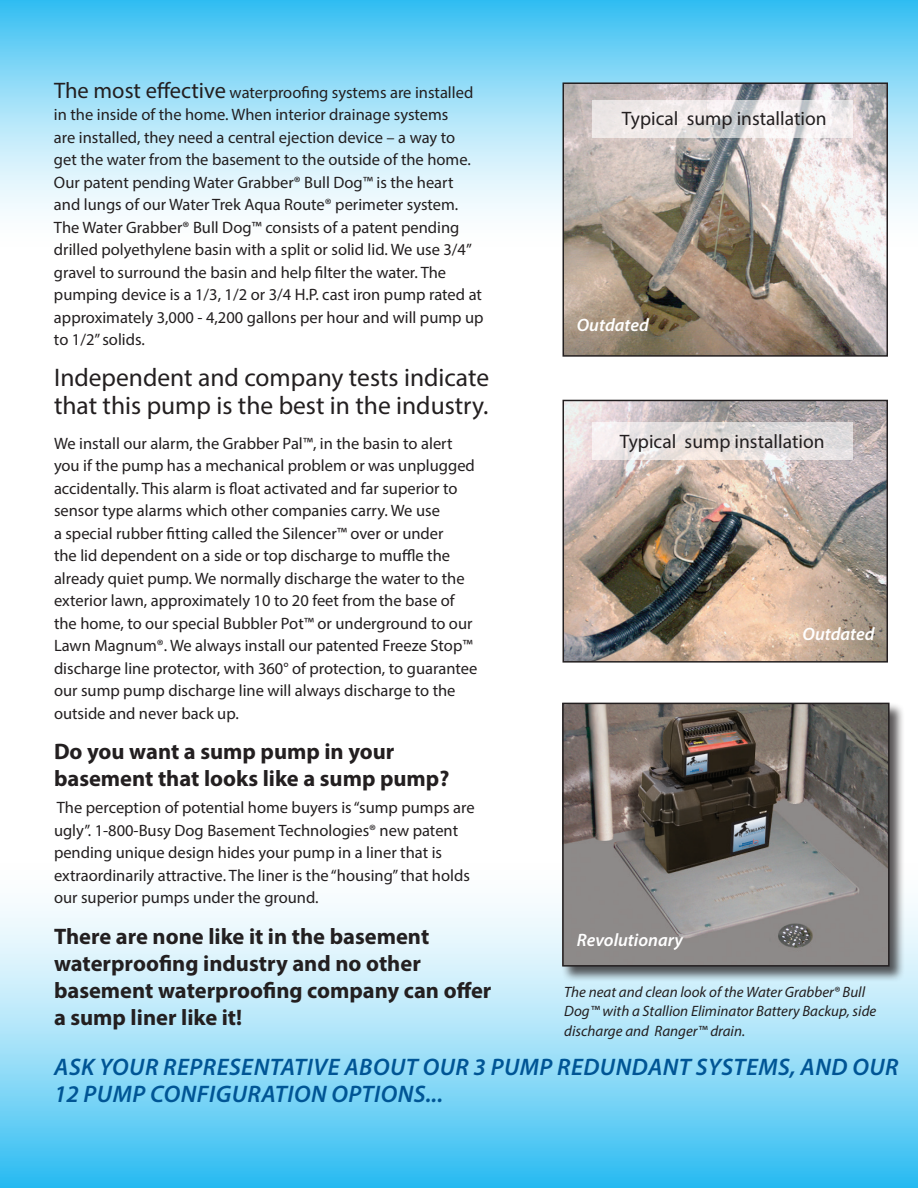
<style>
.page{position:relative;width:918px;height:1188px;background:#fff}
.page>*{position:absolute;margin:0;border:0;box-sizing:border-box;transform-origin:0 0}
.t1{font:25.5px/28.5px "Myriad Pro";color:#231f20}
.t2{font:italic 600 24px/27px "Myriad Pro";letter-spacing:.02em;color:#005595}
.t3{font:700 22.5px/27px "Myriad Pro";color:#231f20}
.t4{font:19.5px "Myriad Pro";color:#231f20}
.t5{font:italic 600 18px "Myriad Pro";color:#fff}
.t6{font:16.5px/22.5px "Myriad Pro";color:#231f20}
.t7{font:italic 15px/19.5px "Myriad Pro";color:#231f20}
.s1{font-size:22.5px}
</style>
<div class="page">
<svg style="left:0;top:903px;width:918px;height:285px;background:#95dcf7"></svg>
<svg style="left:0;top:0;width:918px;height:251px"></svg>
<img style="left:566px;top:85px;width:319px;height:269px">
<div style="left:563px;top:82px;width:325px;height:275px;border:2px solid #231f20"></div>
<img style="left:566px;top:403px;width:319px;height:257px">
<div style="left:563px;top:400px;width:325px;height:263px;border:2px solid #231f20"></div>
<div style="left:562px;top:702px;width:343px;height:280px;background:#231f20;opacity:.75"></div>
<img style="left:565px;top:706px;width:322px;height:258px">
<div style="left:562px;top:703px;width:328px;height:264px;border:2px solid #231f20"></div>
<svg style="left:593px;top:100px;width:260px;height:37px;fill:#f0eaea"></svg>
<svg style="left:593px;top:423px;width:260px;height:37px;background:#e6e1e1"></svg>
<p class="t6" style="left:54px;top:81px;width:431px"><span class="s1">The most effective</span> waterproofing systems are installed in the inside of the home. When interior drainage systems<br>are installed, they need a central ejection device – a way to<br>get the water from the basement to the outside of the home.<br>Our patent pending Water Grabber® Bull Dog™ is the heart and lungs of our Water Trek Aqua Route® perimeter system.<br>The Water Grabber® Bull Dog™ consists of a patent pending drilled polyethylene basin with a split or solid lid. We use 3/4” gravel to surround the basin and help filter the water. The pumping device is a 1/3, 1/2 or 3/4 H.P. cast iron pump rated at approximately 3,000 - 4,200 gallons per hour and will pump up to 1/2” solids.</p>
<h1 class="t1" style="left:54px;top:363px;width:437px">Independent and company tests indicate that this pump is the best in the industry.</h1>
<p class="t6" style="left:54px;top:432px;width:425px">We install our alarm, the Grabber Pal™, in the basin to alert you if the pump has a mechanical problem or was unplugged accidentally. This alarm is float activated and far superior to sensor type alarms which other companies carry. We use<br>a special rubber fitting called the Silencer™ over or under<br>the lid dependent on a side or top discharge to muffle the already quiet pump. We normally discharge the water to the exterior lawn, approximately 10 to 20 feet from the base of the home, to our special Bubbler Pot™ or underground to our Lawn Magnum®. We always install our patented Freeze Stop™ discharge line protector, with 360° of protection, to guarantee our sump pump discharge line will always discharge to the outside and never back up.</p>
<h3 class="t3" style="left:54px;top:738px;width:397px">Do you want a sump pump in your basement that looks like a sump pump?</h3>
<p class="t6" style="left:54px;top:796px;width:422px">The perception of potential home buyers is “sump pumps are ugly”. 1-800-Busy Dog Basement Technologies® new patent pending unique design hides your pump in a liner that is extraordinarily attractive. The liner is the “housing” that holds our superior pumps under the ground.</p>
<h3 class="t3" style="left:54px;top:922px;width:439px">There are none like it in the basement waterproofing industry and no other basement waterproofing company can offer a sump liner like it!</h3>
<p class="t4" style="left:622px;top:106px;width:206px">Typical sump installation</p>
<p class="t5" style="left:577px;top:314px;width:74px">OUTDATED</p>
<p class="t4" style="left:620px;top:429px;width:206px">Typical sump installation</p>
<p class="t5" style="left:577px;top:929px;width:108px">REVOLUTIONARY</p>
<p class="t5" style="left:803px;top:623px;width:74px">OUTDATED</p>
<p class="t7" style="left:564px;top:982px;width:314px">The neat and clean look of the Water Grabber® Bull<br>Dog™ with a Stallion Eliminator Battery Backup, side discharge and Ranger™ drain.</p>
<h2 class="t2" style="left:54px;top:1053px;width:307px">ASK YO UR REPRESENTATIVE ABO</h2>
<h2 class="t2" style="left:54px;top:1053px;width:841px;text-indent:336px">UT OUR 3 PUMP REDUNDA NT SYS TEMS, AND OUR<br>12 PUMP CONFIGURATION OPTIONS...</h2>
</div>
